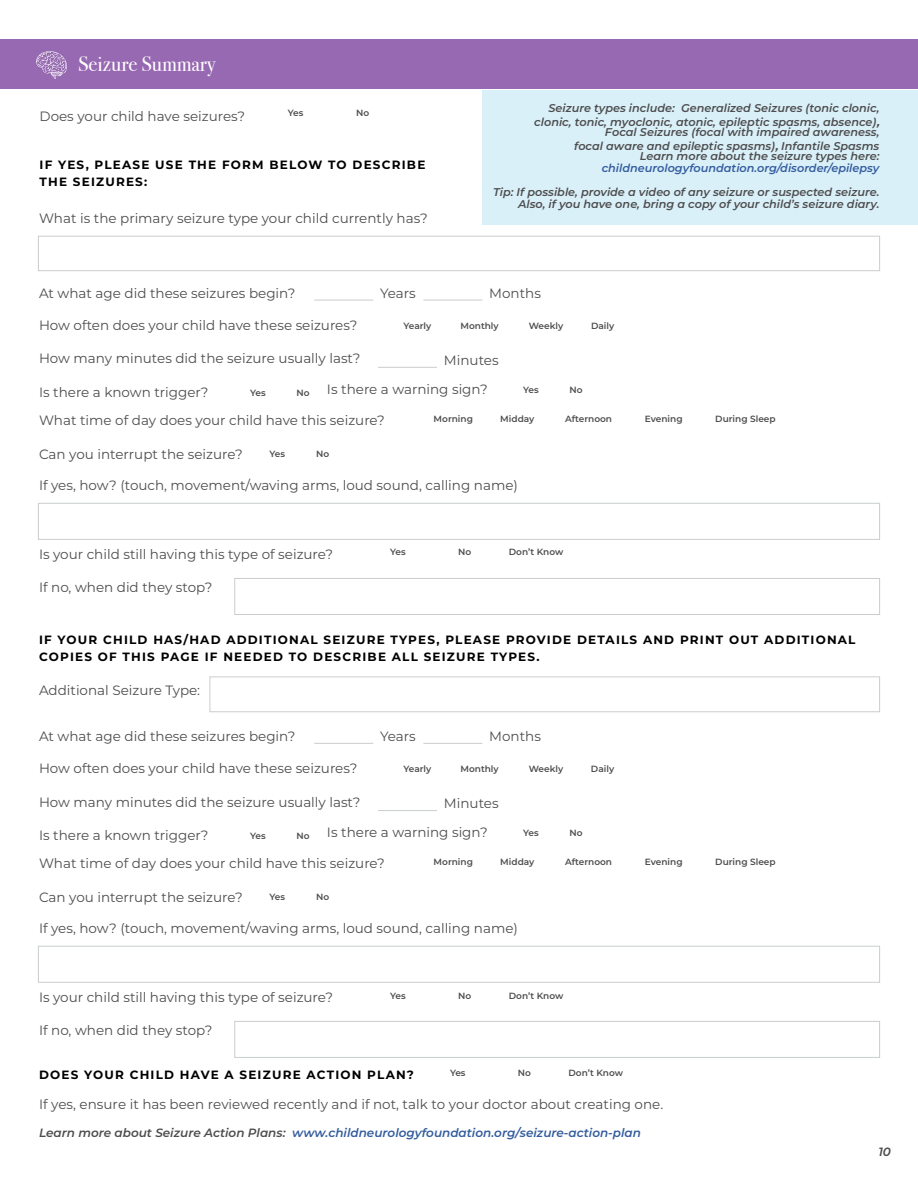
<style>
.page{position:relative;width:918px;height:1188px;background:#fff}
.page>*{position:absolute;margin:0;border:0;box-sizing:border-box;transform-origin:0 0}
.t1{font:21px "Bodoni Svty Two ITCTT";color:#fff}
.t2{font:13.5px "Montserrat";color:#4d4d4e}
.t3{font:700 12px/16.5px "Montserrat";letter-spacing:.1em;color:#000}
.t4{font:italic 600 12px "Montserrat";color:#345d9e}
.t5{font:italic 600 12px "Montserrat";color:#4d4d4e}
.t6{font:italic 600 11.25px/14px "Montserrat";color:#4d4d4e;text-align:right}
.t7{font:italic 600 11.25px "Montserrat";color:#345d9e}
.t8{font:600 9px "Montserrat";color:#4d4d4e}
.s1{font-weight:700}
.s2{color:#4d4d4e}
</style>
<div class="page">
<div style="left:482px;top:90px;width:436px;height:135px;background:#daf0f9"></div>
<div style="left:0;top:40px;width:918px;height:49px;background:#9869b3"></div>
<hr style="left:314px;top:300px;width:59px;height:1px;background:#cacdcf">
<hr style="left:314px;top:743px;width:59px;height:1px;background:#cacdcf">
<hr style="left:423px;top:300px;width:59px;height:1px;background:#cacdcf">
<hr style="left:423px;top:743px;width:59px;height:1px;background:#cacdcf">
<div style="left:38px;top:236px;width:842px;height:35px;border:1px solid #cacdcf"></div>
<div style="left:38px;top:503px;width:842px;height:37px;border:1px solid #cacdcf"></div>
<div style="left:38px;top:946px;width:842px;height:37px;border:1px solid #cacdcf"></div>
<div style="left:210px;top:676px;width:670px;height:36px;border:1px solid #cacdcf"></div>
<div style="left:234px;top:578px;width:646px;height:37px;border:1px solid #cacdcf"></div>
<div style="left:234px;top:1021px;width:646px;height:37px;border:1px solid #cacdcf"></div>
<hr style="left:378px;top:367px;width:59px;height:1px;background:#cacdcf">
<hr style="left:378px;top:810px;width:59px;height:1px;background:#cacdcf">
<img style="left:36px;top:51px;width:30px;height:28px">
<h1 class="t1" style="left:78px;top:47px;width:139px">Seizure Summary</h1>
<p class="t2" style="left:40px;top:107px;width:207px">Does your child have seizures?</p>
<p class="t8" style="left:288px;top:107px;width:17px">Yes</p>
<p class="t8" style="left:356px;top:107px;width:15px">No</p>
<p class="t6" style="left:534px;top:101px;width:351px;text-align:left;text-indent:14px">Seizure types include: Generalized Seizures (tonic clonic, clonic, tonic, myoclonic, atonic, epileptic spasms, absence)<span class="s1">,</span></p>
<p class="t6" style="left:574px;top:125px;width:307px">Focal Seizures (focal with impaired awareness, focal aware and epileptic spasms)<span class="s1">,</span>Infantile Spasms</p>
<p class="t6" style="left:640px;top:149px;width:241px">Learn more about the seizure types here:</p>
<p class="t7" style="left:602px;top:161px;width:279px">childneurologyfoundation.org/disorder/epilepsy</p>
<p class="t6" style="left:493px;top:186px;width:388px;line-height:12px">Tip: If possible, provide a video of any seizure or suspected seizure.<br>Also, if you have one, bring a copy of your child’s seizure diary.</p>
<p class="t3" style="left:40px;top:156px;width:387px">IF YES, PLEASE USE THE FORM BELOW TO DESCRIBE<br>THE SEIZURES:</p>
<p class="t2" style="left:39px;top:209px;width:390px">What is the primary seizure type your child currently has?</p>
<p class="t2" style="left:39px;top:284px;width:258px">At what age did these seizures begin?</p>
<p class="t2" style="left:380px;top:284px;width:37px">Years</p>
<p class="t2" style="left:489px;top:284px;width:53px">Months</p>
<p class="t2" style="left:39px;top:316px;width:320px">How often does your child have these seizures?</p>
<p class="t2" style="left:39px;top:349px;width:323px">How many minutes did the seizure usually last?</p>
<p class="t8" style="left:404px;top:319px;width:29px">Yearly</p>
<p class="t8" style="left:460px;top:319px;width:40px">Monthly</p>
<p class="t8" style="left:529px;top:319px;width:36px">Weekly</p>
<p class="t8" style="left:591px;top:319px;width:25px">Daily</p>
<p class="t2" style="left:444px;top:351px;width:56px">Minutes</p>
<p class="t2" style="left:39px;top:383px;width:171px">Is there a known trigger?</p>
<p class="t8" style="left:250px;top:386px;width:17px">Yes</p>
<p class="t8" style="left:297px;top:386px;width:15px">No</p>
<p class="t2" style="left:327px;top:380px;width:162px">Is there a warning sign?</p>
<p class="t8" style="left:523px;top:383px;width:17px">Yes</p>
<p class="t8" style="left:570px;top:383px;width:15px">No</p>
<p class="t2" style="left:39px;top:411px;width:347px">What time of day does your child have this seizure?</p>
<p class="t2" style="left:39px;top:445px;width:205px">Can you interrupt the seizure?</p>
<p class="t8" style="left:270px;top:448px;width:17px">Yes</p>
<p class="t8" style="left:316px;top:448px;width:15px">No</p>
<p class="t8" style="left:434px;top:413px;width:41px">Morning</p>
<p class="t8" style="left:500px;top:413px;width:36px">Midday</p>
<p class="t8" style="left:565px;top:413px;width:49px">Afternoon</p>
<p class="t8" style="left:645px;top:413px;width:39px">Evening</p>
<p class="t8" style="left:715px;top:413px;width:62px">During Sleep</p>
<p class="t2" style="left:39px;top:476px;width:480px">If yes, how? (touch, movement/waving arms, loud sound, calling name)</p>
<p class="t2" style="left:39px;top:545px;width:296px">Is your child still having this type of seizure?</p>
<p class="t2" style="left:39px;top:578px;width:175px">If no, when did they stop?</p>
<p class="t8" style="left:390px;top:545px;width:17px">Yes</p>
<p class="t8" style="left:458px;top:545px;width:15px">No</p>
<p class="t8" style="left:509px;top:545px;width:56px">Don’t Know</p>
<p class="t3" style="left:39px;top:631px;width:818px">IF YOUR CHILD HAS/HAD ADDITIONAL SEIZURE TYPES, PLEASE PROVIDE DETAILS AND PRINT OUT ADDITIONAL<br>COPIES OF THIS PAGE IF NEEDED TO DESCRIBE ALL SEIZURE TYPES.</p>
<p class="t2" style="left:39px;top:681px;width:163px">Additional Seizure Type:</p>
<p class="t2" style="left:39px;top:727px;width:258px">At what age did these seizures begin?</p>
<p class="t2" style="left:380px;top:727px;width:37px">Years</p>
<p class="t2" style="left:489px;top:727px;width:53px">Months</p>
<p class="t2" style="left:39px;top:759px;width:320px">How often does your child have these seizures?</p>
<p class="t8" style="left:404px;top:762px;width:29px">Yearly</p>
<p class="t8" style="left:460px;top:762px;width:40px">Monthly</p>
<p class="t8" style="left:529px;top:762px;width:36px">Weekly</p>
<p class="t8" style="left:591px;top:762px;width:25px">Daily</p>
<p class="t2" style="left:39px;top:793px;width:323px">How many minutes did the seizure usually last?</p>
<p class="t2" style="left:444px;top:794px;width:56px">Minutes</p>
<p class="t2" style="left:39px;top:826px;width:171px">Is there a known trigger?</p>
<p class="t8" style="left:250px;top:829px;width:17px">Yes</p>
<p class="t8" style="left:297px;top:829px;width:15px">No</p>
<p class="t2" style="left:327px;top:823px;width:162px">Is there a warning sign?</p>
<p class="t8" style="left:523px;top:826px;width:17px">Yes</p>
<p class="t8" style="left:570px;top:826px;width:15px">No</p>
<p class="t2" style="left:39px;top:853px;width:347px">What time of day does your child have this seizure?</p>
<p class="t2" style="left:39px;top:887px;width:205px">Can you interrupt the seizure?</p>
<p class="t8" style="left:270px;top:891px;width:17px">Yes</p>
<p class="t8" style="left:316px;top:891px;width:15px">No</p>
<p class="t8" style="left:434px;top:856px;width:41px">Morning</p>
<p class="t8" style="left:500px;top:856px;width:36px">Midday</p>
<p class="t8" style="left:565px;top:856px;width:49px">Afternoon</p>
<p class="t8" style="left:645px;top:856px;width:39px">Evening</p>
<p class="t8" style="left:715px;top:856px;width:62px">During Sleep</p>
<p class="t2" style="left:39px;top:919px;width:480px">If yes, how? (touch, movement/waving arms, loud sound, calling name)</p>
<p class="t2" style="left:39px;top:988px;width:296px">Is your child still having this type of seizure?</p>
<p class="t2" style="left:39px;top:1020px;width:175px">If no, when did they stop?</p>
<p class="t8" style="left:390px;top:990px;width:17px">Yes</p>
<p class="t8" style="left:458px;top:990px;width:15px">No</p>
<p class="t8" style="left:509px;top:990px;width:56px">Don’t Know</p>
<p class="t3" style="left:39px;top:1066px;width:377px">DOES YOUR CHILD HAVE A SEIZURE ACTION PLAN?</p>
<p class="t8" style="left:450px;top:1067px;width:17px">Yes</p>
<p class="t8" style="left:518px;top:1067px;width:15px">No</p>
<p class="t8" style="left:568px;top:1067px;width:56px">Don’t Know</p>
<p class="t2" style="left:39px;top:1095px;width:626px">If yes, ensure it has been reviewed recently and if not, talk to your doctor about creating one.</p>
<p class="t4" style="left:39px;top:1124px;width:604px"><span class="s2">Learn more about Seizure Action Plans:</span> www.childneurologyfoundation.org/seizure-action-plan</p>
<p class="t5" style="left:878px;top:1144px;width:14px">10</p>
</div>
